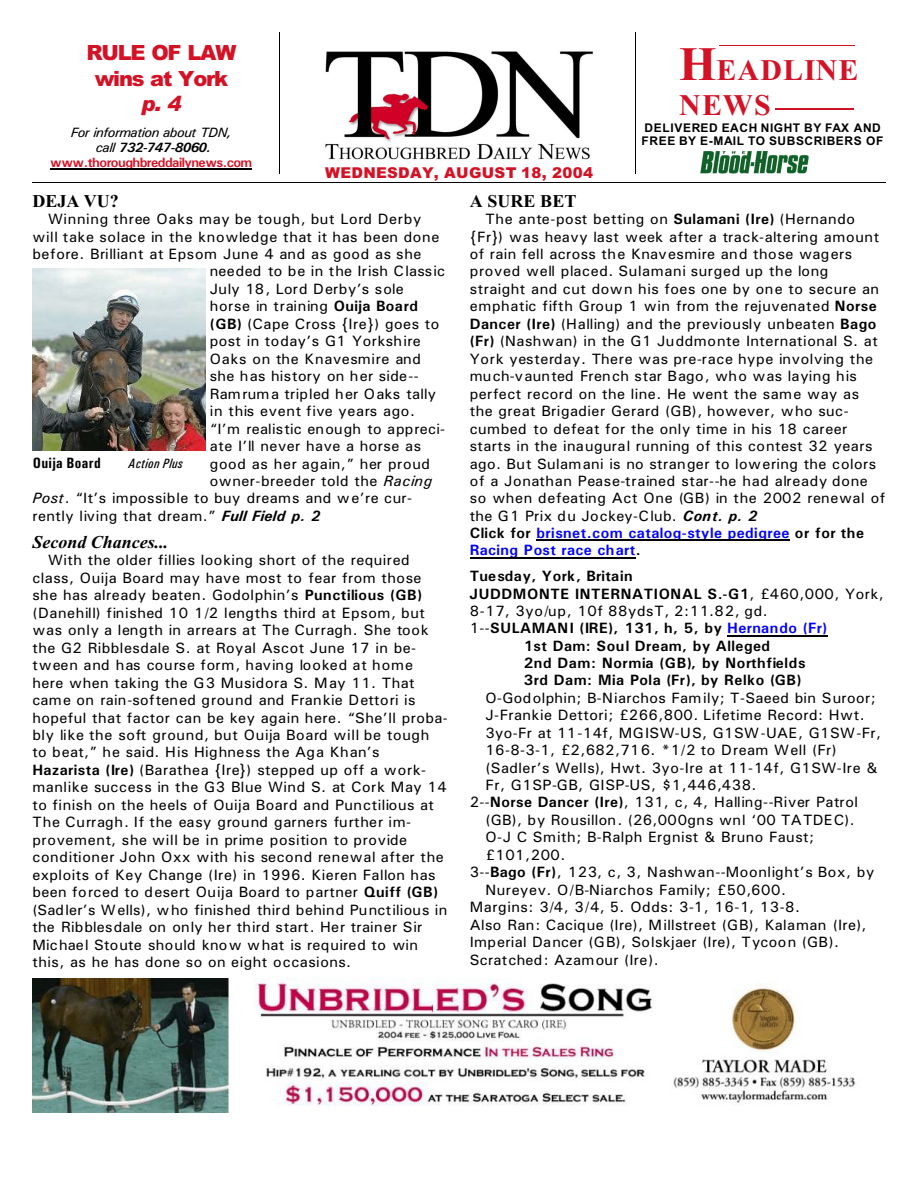
<style>
.page{position:relative;width:918px;height:1188px;background:#fff}
.page>*{position:absolute;margin:0;border:0;box-sizing:border-box;transform-origin:0 0}
.t1{font:700 30px/34.5px "Times New Roman";letter-spacing:.035em;color:#d41226}
.t2{font:900 21px/25.2px "Arial";letter-spacing:-.055em;color:#d41226;text-align:center}
.t3{font:italic 900 21px "Arial";color:#d41226}
.t4{font:italic 700 18px "Times New Roman";color:#000}
.t5{font:700 18px "Times New Roman";letter-spacing:.005em;color:#000}
.t6{font:15px/17.4px "Univers";letter-spacing:.03em;color:#000}
.t7{font:700 15px "Univers";letter-spacing:.035em;color:#000}
.t8{font:15px "Univers";letter-spacing:.01em;color:#000}
.t9{font:900 15px "Arial";letter-spacing:.025em;color:#d41226}
.t10{font:700 15px "Univers";letter-spacing:.01em;color:#000}
.t11{font:700 15px "Univers Condensed";letter-spacing:.02em;color:#000}
.t12{font:700 13.5px/15px "Univers";letter-spacing:-.04em;color:#d41226;text-align:center}
.t13{font:italic 13.5px "Univers Condensed";letter-spacing:.02em;color:#000}
.t14{font:700 12px/12.8px "Arial";letter-spacing:.045em;color:#000}
.s1{font-weight:400;font-style:italic;color:#000}
.s2{font-style:italic;color:#000}
.s3{font-size:48px}
.s4{font-weight:700}
.s5{font-style:italic}
.s6{font-weight:700;font-style:italic}
.s7{font-weight:700;color:#00f}
.s8{font-weight:400}
.s9{color:#00f}
</style>
<div class="page">
<hr style="left:50px;top:169px;width:201px;height:1px;background:#000">
<img style="left:325px;top:51px;width:268px;height:109px">
<img style="left:700px;top:151px;width:108px;height:23px">
<hr style="left:719px;top:45px;width:136px;height:1px;background:#d41226">
<hr style="left:776px;top:109px;width:78px;height:1px;background:#d41226">
<hr style="left:280px;top:32px;width:1px;height:142px;background:#000">
<hr style="left:635px;top:32px;width:1px;height:142px;background:#000">
<hr style="left:32px;top:183px;width:853px;height:1px;background:#000">
<img style="left:32px;top:979px;width:824px;height:133px">
<img style="left:33px;top:269px;width:172px;height:181px">
<hr style="left:537px;top:540px;width:253px;height:1px;background:#000">
<hr style="left:470px;top:557px;width:166px;height:1px;background:#000">
<hr style="left:727px;top:635px;width:101px;height:1px;background:#000">
<h2 class="t2" style="left:86px;top:43px;width:151px">RULE OF LAW wins at York</h2>
<h2 class="t3" style="left:142px;top:95px;width:41px">p. 4</h2>
<p class="t12" style="left:50px;top:126px;width:204px"><span class="s1">For information about TDN,<br>call</span> <span class="s2">732-747-8060. </span>www.thoroughbreddailynews.com</p>
<p class="t9" style="left:325px;top:168px;width:269px">WEDNESDAY, AUGUST 18, 2004</p>
<h1 class="t1" style="left:679px;top:56px;width:181px"><span class="s3">H</span>EADLINE<br>NEWS</h1>
<p class="t14" style="left:641px;top:123px;width:244px">DELIVERED EACH NIGHT BY FAX AND<br>FREE BY E-MAIL TO SUBSCRIBERS OF</p>
<p class="t5" style="left:32px;top:195px;width:88px">DEJA VU?</p>
<p class="t6" style="left:48px;top:212px;width:375px">Winning three Oaks may be tough, but Lord Derby</p>
<p class="t6" style="left:32px;top:229px;width:409px">will take solace in the knowledge that it has been done</p>
<p class="t6" style="left:32px;top:246px;width:391px">before. Brilliant at Epsom June 4 and as good as she</p>
<p class="t8" style="left:210px;top:266px;width:237px">needed to be in the Irish Classic</p>
<p class="t8" style="left:210px;top:284px;width:196px">July 18, Lord Derby’s sole</p>
<p class="t6" style="left:210px;top:299px;width:210px">horse in training <span class="s4">Ouija Board</span></p>
<p class="t6" style="left:210px;top:316px;width:231px"><span class="s4">(GB)</span> (Cape Cross {Ire}) goes to</p>
<p class="t6" style="left:210px;top:334px;width:213px">post in today’s G1 Yorkshire</p>
<p class="t6" style="left:210px;top:351px;width:213px">Oaks on the Knavesmire and</p>
<p class="t6" style="left:210px;top:369px;width:210px">she has history on her side--</p>
<p class="t8" style="left:210px;top:388px;width:228px">Ramruma tripled her Oaks tally</p>
<p class="t6" style="left:210px;top:404px;width:207px">in this event five years ago.</p>
<p class="t8" style="left:210px;top:423px;width:237px">“I’m realistic enough to appreci-</p>
<p class="t6" style="left:210px;top:439px;width:213px">ate I’ll never have a horse as</p>
<p class="t6" style="left:210px;top:456px;width:222px">good as her again,” her proud</p>
<p class="t6" style="left:210px;top:473px;width:224px">owner-breeder told the <span class="s5">Racing</span></p>
<p class="t6" style="left:32px;top:491px;width:381px"><span class="s5">Post</span>. “It’s impossible to buy dreams and we’re cur-</p>
<p class="t6" style="left:32px;top:508px;width:290px">rently living that dream.” <span class="s6">Full Field p. 2</span></p>
<p class="t4" style="left:32px;top:536px;width:138px">Second Chances...</p>
<p class="t6" style="left:32px;top:553px;width:417px;text-indent:16px">With the older fillies looking short of the required class, Ouija Board may have most to fear from those she has already beaten. Godolphin’s <span class="s4">Punctilious (GB) </span>(Danehill) finished 10 1/2 lengths third at Epsom, but was only a length in arrears at The Curragh. She took the G2 Ribblesdale S. at Royal Ascot June 17 in be&shy;tween and has course form, having looked at home here when taking the G3 Musidora S. May 11. That came on rain-softened ground and Frankie Dettori is hopeful that factor can be key again here. “She’ll proba&shy;bly like the soft ground, but Ouija Board will be tough<br>to beat,” he said. His Highness the Aga Khan’s <span class="s4">Hazarista (Ire)</span> (Barathea {Ire}) stepped up off a work&shy;manlike success in the G3 Blue Wind S. at Cork May 14 to finish on the heels of Ouija Board and Punctilious at The Curragh. If the easy ground garners further im&shy;provement, she will be in prime position to provide conditioner John Oxx with his second renewal after the exploits of Key Change (Ire) in 1996. Kieren Fallon has been forced to desert Ouija Board to partner <span class="s4">Quiff (GB) </span>(Sadler’s Wells), who finished third behind Punctilious in the Ribblesdale on only her third start. Her trainer Sir Michael Stoute should know what is required to win this, as he has done so on eight occasions.</p>
<p class="t11" style="left:33px;top:457px;width:69px">Ouija Board</p>
<p class="t13" style="left:128px;top:459px;width:56px">Action Plus</p>
<p class="t5" style="left:470px;top:195px;width:108px">A SURE BET</p>
<p class="t6" style="left:470px;top:212px;width:417px;text-indent:16px">The ante-post betting on <span class="s4">Sulamani (Ire)</span> (Hernando {Fr}) was heavy last week after a track-altering amount of rain fell across the Knavesmire and those wagers proved well placed. Sulamani surged up the long straight and cut down his foes one by one to secure an emphatic fifth Group 1 win from the rejuvenated <span class="s4">Norse Dancer (Ire)</span> (Halling) and the previously unbeaten <span class="s4">Bago (Fr)</span> (Nashwan) in the G1 Juddmonte International S. at York yesterday. There was pre-race hype involving the much-vaunted French star Bago, who was laying his perfect record on the line. He went the same way as the great Brigadier Gerard (GB), however, who suc&shy;cumbed to defeat for the only time in his 18 career starts in the inaugural running of this contest 32 years ago. But Sulamani is no stranger to lowering the colors of a Jonathan Pease-trained star--he had already done so when defeating Act One (GB) in the 2002 renewal of the G1 Prix du Jockey-Club. <span class="s6">Cont. p. 2<br></span><span class="s4">Click for</span> <span class="s7">brisnet.com catalog-style pedigree</span> <span class="s4">or for the </span><span class="s7">Racing Post race chart</span><span class="s4">.</span></p>
<p class="t10" style="left:470px;top:571px;width:164px">Tuesday, York, Britain</p>
<p class="t7" style="left:470px;top:588px;width:416px">JUDDMONTE INTERNATIONAL S.-G1<span class="s8">, £460,000, York,</span></p>
<p class="t6" style="left:470px;top:603px;width:300px">8-17, 3yo/up, 10f 88ydsT, 2:11.82, gd.</p>
<p class="t7" style="left:470px;top:623px;width:359px"><span class="s8">1--</span>SULAMANI (IRE), 131, h, 5, by <span class="s9">Hernando (Fr)</span></p>
<p class="t7" style="left:524px;top:640px;width:248px">1st Dam: Soul Dream, by Alleged</p>
<p class="t7" style="left:524px;top:658px;width:283px">2nd Dam: Normia (GB), by Northfields</p>
<p class="t7" style="left:524px;top:675px;width:279px">3rd Dam: Mia Pola (Fr), by Relko (GB)</p>
<p class="t6" style="left:485px;top:690px;width:392px">O-Godolphin; B-Niarchos Family; T-Saeed bin Suroor;</p>
<p class="t6" style="left:485px;top:708px;width:381px">J-Frankie Dettori; £266,800. Lifetime Record: Hwt.</p>
<p class="t6" style="left:485px;top:725px;width:397px">3yo-Fr at 11-14f, MGISW-US, G1SW-UAE, G1SW-Fr,</p>
<p class="t6" style="left:485px;top:743px;width:353px">16-8-3-1, £2,682,716. *1/2 to Dream Well (Fr)</p>
<p class="t6" style="left:485px;top:760px;width:394px">(Sadler’s Wells), Hwt. 3yo-Ire at 11-14f, G1SW-Ire &amp;</p>
<p class="t6" style="left:485px;top:777px;width:273px">Fr, G1SP-GB, GISP-US, $1,446,438.</p>
<p class="t6" style="left:470px;top:795px;width:390px">2--<span class="s4">Norse Dancer (Ire)</span>, 131, c, 4, Halling--River Patrol</p>
<p class="t6" style="left:485px;top:812px;width:371px">(GB), by Rousillon. (26,000gns wnl ‘00 TATDEC).</p>
<p class="t6" style="left:485px;top:830px;width:330px">O-J C Smith; B-Ralph Ergnist &amp; Bruno Faust;</p>
<p class="t6" style="left:485px;top:847px;width:82px">£101,200.</p>
<p class="t6" style="left:470px;top:865px;width:406px">3--<span class="s4">Bago (Fr)</span>, 123, c, 3, Nashwan--Moonlight’s Box, by</p>
<p class="t6" style="left:485px;top:882px;width:302px">Nureyev. O/B-Niarchos Family; £50,600.</p>
<p class="t6" style="left:470px;top:900px;width:332px">Margins: 3/4, 3/4, 5. Odds: 3-1, 16-1, 13-8.</p>
<p class="t6" style="left:470px;top:917px;width:398px">Also Ran: Cacique (Ire), Millstreet (GB), Kalaman (Ire),</p>
<p class="t6" style="left:470px;top:935px;width:371px">Imperial Dancer (GB), Solskjaer (Ire), Tycoon (GB).</p>
<p class="t6" style="left:470px;top:952px;width:190px">Scratched: Azamour (Ire).</p>
</div>
